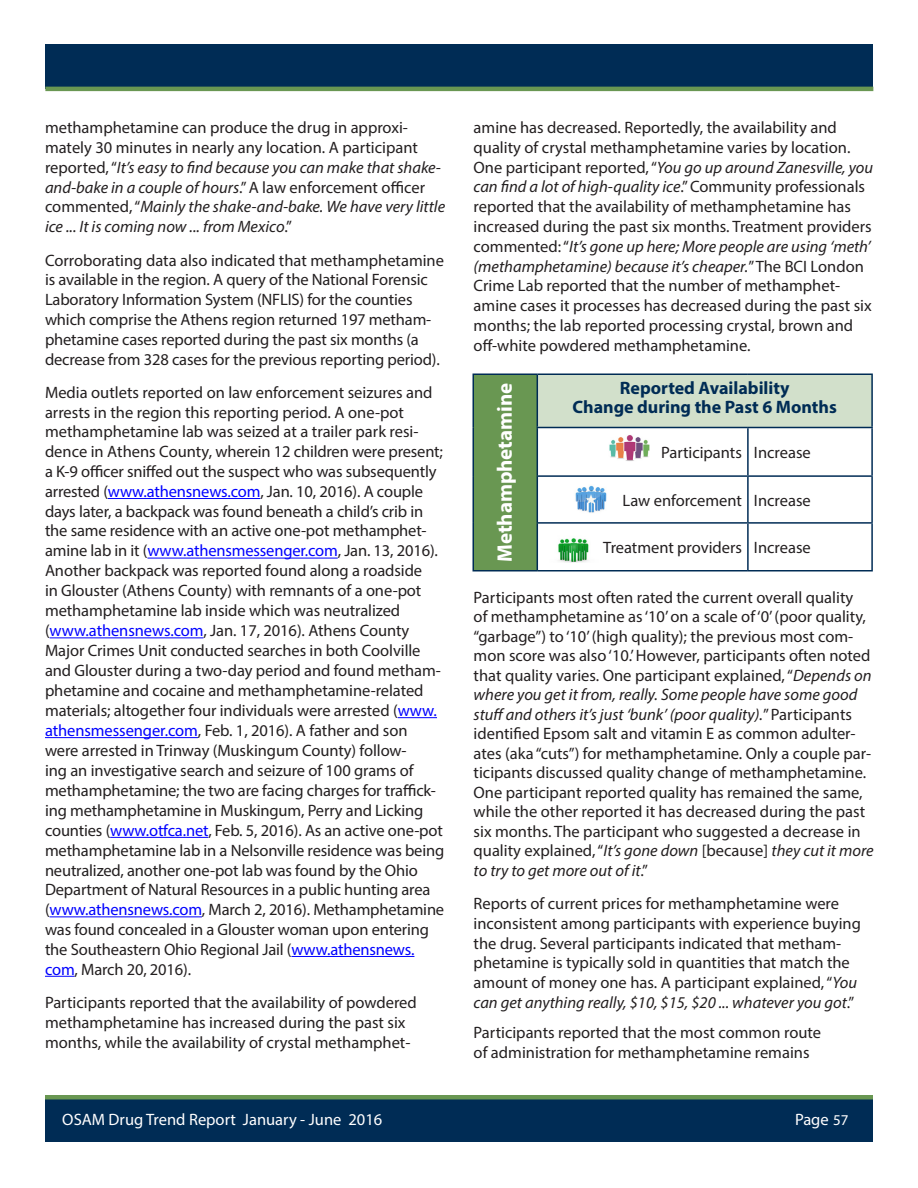
<style>
.page{position:relative;width:918px;height:1188px;background:#fff}
.page>*{position:absolute;margin:0;border:0;box-sizing:border-box;transform-origin:0 0}
.Paragraph_Body_Text{font:700 21px "Myriad Pro";color:#fff}
.Paragraph_Body_Text-2{font:700 18px/19.4px "Myriad Pro";color:#002c55;text-align:center}
.Paragraph_Body_Text-3{font:16.5px/20px "Myriad Pro";letter-spacing:-.005em;color:#231f20}
.t1{font:italic 16.5px/19.8px "Myriad Pro";color:#231f20}
.t2{font:16.5px "Myriad Pro";color:#fff}
.s1{font-style:normal}
.s2{color:#00f}
.s3{font-style:italic}
.s4{font-size:15px}
</style>
<div class="page">
<div style="left:45px;top:44px;width:828px;height:45px;background:#002c55"></div>
<hr style="left:45px;top:87px;width:828px;height:4px;background:#699752">
<div style="left:45px;top:1097px;width:828px;height:45px;background:#002c55"></div>
<div style="left:45px;top:1095px;width:828px;height:5px;background:#699752"></div>
<hr style="left:108px;top:498px;width:152px;height:1px;background:#00f">
<hr style="left:147px;top:558px;width:191px;height:1px;background:#00f">
<hr style="left:50px;top:637px;width:154px;height:1px;background:#00f">
<hr style="left:398px;top:717px;width:39px;height:1px;background:#00f">
<hr style="left:45px;top:737px;width:153px;height:1px;background:#00f">
<hr style="left:110px;top:837px;width:98px;height:1px;background:#00f">
<hr style="left:50px;top:916px;width:152px;height:1px;background:#00f">
<hr style="left:291px;top:956px;width:123px;height:1px;background:#00f">
<hr style="left:45px;top:976px;width:30px;height:1px;background:#00f">
<div style="left:473px;top:374px;width:64px;height:197px;background:#699752"></div>
<div style="left:537px;top:374px;width:335px;height:54px;background:#d2e0cb"></div>
<hr style="left:472px;top:374px;width:65px;height:1px;background:#002c55">
<hr style="left:472px;top:375px;width:2px;height:53px;background:#002c55">
<hr style="left:472px;top:427px;width:2px;height:49px;background:#002c55">
<hr style="left:472px;top:476px;width:2px;height:47px;background:#002c55">
<hr style="left:472px;top:523px;width:2px;height:47px;background:#002c55">
<hr style="left:472px;top:570px;width:65px;height:2px;background:#002c55">
<hr style="left:537px;top:374px;width:211px;height:1px;background:#002c55">
<hr style="left:537px;top:375px;width:1px;height:52px;background:#002c55">
<hr style="left:748px;top:374px;width:125px;height:1px;background:#002c55">
<hr style="left:871px;top:375px;width:2px;height:52px;background:#002c55">
<hr style="left:537px;top:427px;width:211px;height:1px;background:#002c55">
<hr style="left:537px;top:428px;width:1px;height:47px;background:#002c55">
<hr style="left:748px;top:427px;width:125px;height:1px;background:#002c55">
<hr style="left:747px;top:428px;width:2px;height:47px;background:#002c55">
<hr style="left:871px;top:428px;width:2px;height:47px;background:#002c55">
<hr style="left:537px;top:475px;width:211px;height:2px;background:#002c55">
<hr style="left:537px;top:477px;width:1px;height:45px;background:#002c55">
<hr style="left:748px;top:475px;width:125px;height:2px;background:#002c55">
<hr style="left:747px;top:477px;width:2px;height:45px;background:#002c55">
<hr style="left:871px;top:477px;width:2px;height:45px;background:#002c55">
<hr style="left:537px;top:522px;width:211px;height:2px;background:#002c55">
<hr style="left:537px;top:524px;width:1px;height:46px;background:#002c55">
<hr style="left:748px;top:522px;width:125px;height:2px;background:#002c55">
<hr style="left:747px;top:524px;width:2px;height:46px;background:#002c55">
<hr style="left:871px;top:524px;width:2px;height:46px;background:#002c55">
<hr style="left:537px;top:570px;width:211px;height:2px;background:#002c55">
<hr style="left:748px;top:570px;width:125px;height:2px;background:#002c55">
<img style="left:609px;top:435px;width:41px;height:26px">
<img style="left:575px;top:485px;width:32px;height:28px">
<img style="left:558px;top:538px;width:31px;height:24px">
<p class="t1" style="left:45px;top:118px;width:402px"><span class="s1">methamphetamine can produce the drug in approxi&shy;mately 30 minutes in nearly any location. A participant reported, “</span>It’s easy to find because you can make that shake&shy;and-bake in a couple of hours<span class="s1">.” A law enforcement officer commented, “</span>Mainly the shake-and-bake. We have very little ice ... It is coming now ... from Mexico<span class="s1">.”</span></p>
<p class="Paragraph_Body_Text-3" style="left:45px;top:250px;width:401px">Corroborating data also indicated that methamphetamine is available in the region. A query of the National Forensic Laboratory Information System (NFLIS) for the counties which comprise the Athens region returned 197 metham&shy;phetamine cases reported during the past six months (a decrease from 328 cases for the previous reporting period).</p>
<p class="Paragraph_Body_Text-3" style="left:45px;top:382px;width:401px">Media outlets reported on law enforcement seizures and arrests in the region this reporting period. A one-pot methamphetamine lab was seized at a trailer park resi&shy;dence in Athens County, wherein 12 children were present; a K-9 officer sniffed out the suspect who was subsequently arrested (<span class="s2">www.athensnews.com</span>, Jan. 10, 2016). A couple days later, a backpack was found beneath a child’s crib in the same residence with an active one-pot methamphet&shy;amine lab in it (<span class="s2">www.athensmessenger.com</span>, Jan. 13, 2016).<br>Another backpack was reported found along a roadside<br>in Glouster (Athens County) with remnants of a one-pot methamphetamine lab inside which was neutralized (<span class="s2">www.athensnews.com</span>, Jan. 17, 2016). Athens County Major Crimes Unit conducted searches in both Coolville and Glouster during a two-day period and found metham&shy;phetamine and cocaine and methamphetamine-related materials; altogether four individuals were arrested (<span class="s2">www. athensmessenger.com</span>, Feb. 1, 2016). A father and son were arrested in Trinway (Muskingum County) follow-<br>ing an investigative search and seizure of 100 grams of methamphetamine; the two are facing charges for traffick&shy;ing methamphetamine in Muskingum, Perry and Licking counties (<span class="s2">www.otfca.net</span>, Feb. 5, 2016). As an active one-pot methamphetamine lab in a Nelsonville residence was being neutralized, another one-pot lab was found by the Ohio Department of Natural Resources in a public hunting area (<span class="s2">www.athensnews.com</span>, March 2, 2016). Methamphetamine was found concealed in a Glouster woman upon entering the Southeastern Ohio Regional Jail (<span class="s2">www.athensnews. com</span>, March 20, 2016).</p>
<p class="Paragraph_Body_Text-3" style="left:45px;top:992px;width:373px">Participants reported that the availability of powdered methamphetamine has increased during the past six months, while the availability of crystal methamphet-</p>
<p class="Paragraph_Body_Text-3" style="left:474px;top:117px;width:401px">amine has decreased. Reportedly, the availability and quality of crystal methamphetamine varies by location.<br>One participant reported, “<span class="s3">You go up around Zanesville, you can find a lot of high-quality ice</span>.” Community professionals reported that the availability of methamphetamine has increased during the past six months. Treatment providers commented: “<span class="s3">It’s gone up here; More people are using ‘meth’ (methamphetamine) because it’s cheaper.</span>” The BCI London Crime Lab reported that the number of methamphet&shy;amine cases it processes has decreased during the past six months; the lab reported processing crystal, brown and off-white powdered methamphetamine.</p>
<p class="Paragraph_Body_Text" style="left:491px;top:562px;width:181px;rotate:-90deg">Methamphetamine</p>
<p class="Paragraph_Body_Text-2" style="left:573px;top:377px;width:266px">Reported Availability<br>Change during the Past 6 Months</p>
<p class="Paragraph_Body_Text-3" style="left:661px;top:442px;width:82px">Participants</p>
<p class="Paragraph_Body_Text-3" style="left:754px;top:442px;width:58px">Increase</p>
<p class="Paragraph_Body_Text-3" style="left:623px;top:490px;width:121px">Law enforcement</p>
<p class="Paragraph_Body_Text-3" style="left:754px;top:490px;width:58px">Increase</p>
<p class="Paragraph_Body_Text-3" style="left:603px;top:537px;width:140px">Treatment providers</p>
<p class="Paragraph_Body_Text-3" style="left:754px;top:537px;width:58px">Increase</p>
<p class="Paragraph_Body_Text-3" style="left:474px;top:587px;width:402px;line-height:19.5px">Participants most often rated the current overall quality<br>of methamphetamine as ‘10’ on a scale of ‘0’ (poor quality, “garbage”) to ‘10’ (high quality); the previous most com&shy;mon score was also ‘10.’ However, participants often noted that quality varies. One participant explained, “<span class="s3">Depends on where you get it from, really. Some people have some good stuff and others it’s just ‘bunk’ (poor quality).</span>” Participants identified Epsom salt and vitamin E as common adulter&shy;ates (aka “cuts”) for methamphetamine. Only a couple par&shy;ticipants discussed quality change of methamphetamine.<br>One participant reported quality has remained the same, while the other reported it has decreased during the past six months. The participant who suggested a decrease in quality explained, “<span class="s3">It’s gone down</span> [because] <span class="s3">they cut it more to try to get more out of it</span>.”</p>
<p class="Paragraph_Body_Text-3" style="left:474px;top:893px;width:389px">Reports of current prices for methamphetamine were inconsistent among participants with experience buying the drug. Several participants indicated that metham&shy;phetamine is typically sold in quantities that match the amount of money one has. A participant explained, “<span class="s3">You can get anything really, $10, $15, $20 ... whatever you got</span>.”</p>
<p class="Paragraph_Body_Text-3" style="left:474px;top:1023px;width:349px">Participants reported that the most common route of administration for methamphetamine remains</p>
<p class="t2" style="left:239px;top:1108px;width:130px">January-June 2013</p>
<p class="t2" style="left:62px;top:1109px;width:322px">OSAM Drug Trend Report January - June 2016</p>
<p class="t2" style="left:795px;top:1109px;width:55px">Page <span class="s4">57</span></p>
</div>
